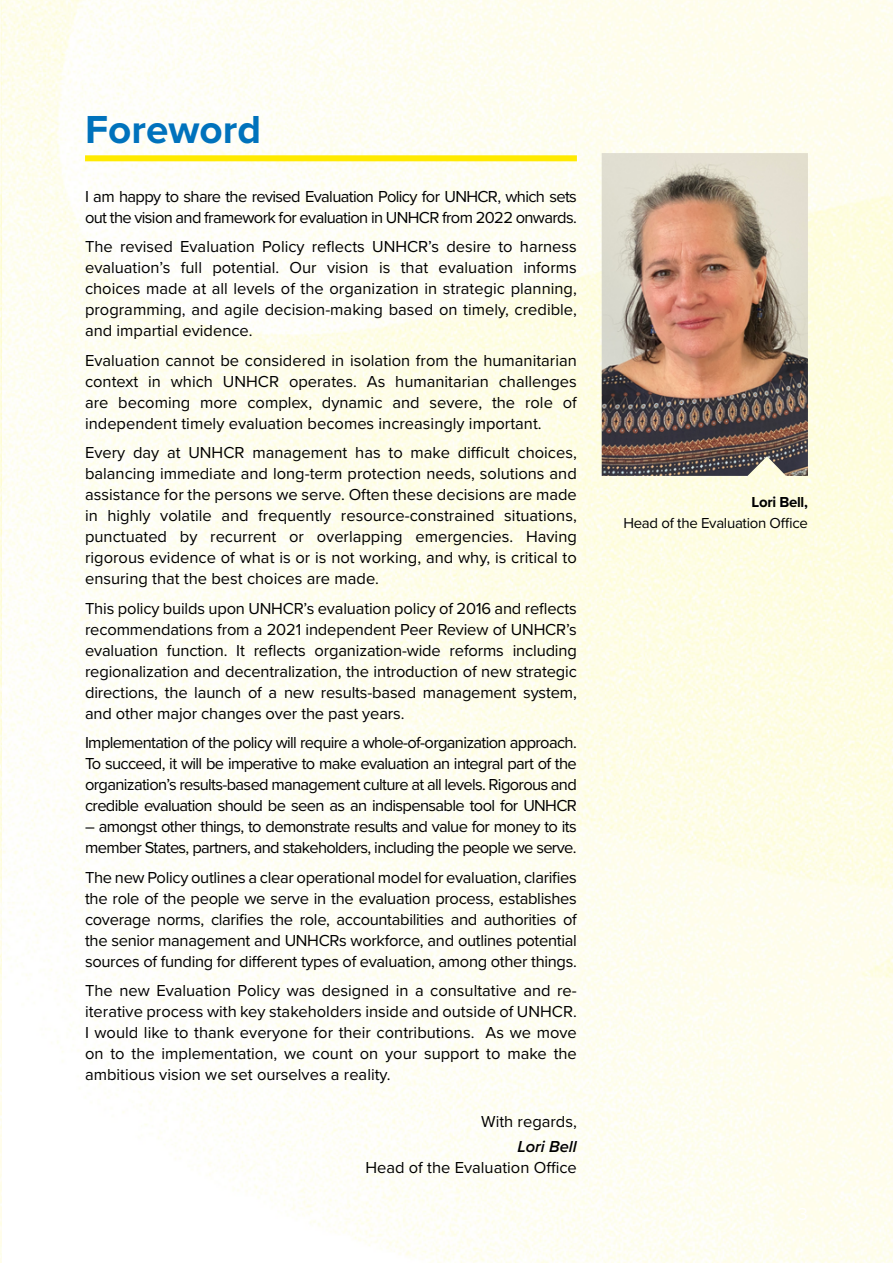
<style>
.page{position:relative;width:893px;height:1263px;background:#fff}
.page>*{position:absolute;margin:0;border:0;box-sizing:border-box;transform-origin:0 0}
.t1{font:700 40.5px "Proxima Nova";color:#0072bc}
.Body{font:16.5px/21px "Proxima Nova";letter-spacing:-.02em;color:#000;text-align:justify}
.Body-2{font:16.5px/21px "Proxima Nova";letter-spacing:-.04em;color:#000}
.Body-3{font:16.5px "Proxima Nova";color:#000}
.Body-4{font:italic 600 16.5px "Proxima Nova";color:#000}
.Body-5{font:15px/21px "Proxima Nova";letter-spacing:-.02em;color:#000;text-align:right}
.s1{font-weight:700}
</style>
<div class="page">
<img style="left:0;top:0;width:893px;height:1263px">
<div style="left:85px;top:155px;width:492px;height:6px;background:#ffea00"></div>
<img style="left:602px;top:153px;width:206px;height:323px">
<h1 class="t1" style="left:85px;top:99px;width:178px">Foreword</h1>
<p class="Body-2" style="left:85px;top:185px;width:493px">I am happy to share the revised Evaluation Policy for UNHCR, which sets out the vision and framework for evaluation in UNHCR from 2022 onwards.</p>
<p class="Body" style="left:85px;top:236px;width:493px">The revised Evaluation Policy reflects UNHCR’s desire to harness evaluation’s full potential. Our vision is that evaluation informs choices made at all levels of the organization in strategic planning, programming, and agile decision-making based on timely, credible, and impartial evidence.</p>
<p class="Body" style="left:85px;top:349px;width:493px">Evaluation cannot be considered in isolation from the humanitarian context in which UNHCR operates. As humanitarian challenges are becoming more complex, dynamic and severe, the role of independent timely evaluation becomes increasingly important.</p>
<p class="Body" style="left:85px;top:442px;width:493px">Every day at UNHCR management has to make difficult choices, balancing immediate and long-term protection needs, solutions and assistance for the persons we serve. Often these decisions are made in highly volatile and frequently resource-constrained situations, punctuated by recurrent or overlapping emergencies. Having rigorous evidence of what is or is not working, and why, is critical to ensuring that the best choices are made.</p>
<p class="Body" style="left:85px;top:597px;width:493px">This policy builds upon UNHCR’s evaluation policy of 2016 and reflects recommendations from a 2021 independent Peer Review of UNHCR’s evaluation function. It reflects organization-wide reforms including regionalization and decentralization, the introduction of new strategic directions, the launch of a new results-based management system, and other major changes over the past years.</p>
<p class="Body" style="left:85px;top:732px;width:493px">Implementation of the policy will require a whole-of-organization approach.<br>To succeed, it will be imperative to make evaluation an integral part of the organization’s results-based management culture at all levels. Rigorous and credible evaluation should be seen as an indispensable tool for UNHCR</p>
<p class="Body-2" style="left:85px;top:816px;width:493px">– amongst other things, to demonstrate results and value for money to its member States, partners, and stakeholders, including the people we serve.</p>
<p class="Body" style="left:85px;top:866px;width:493px">The new Policy outlines a clear operational model for evaluation, clarifies the role of the people we serve in the evaluation process, establishes coverage norms, clarifies the role, accountabilities and authorities of the senior management and UNHCRs workforce, and outlines potential sources of funding for different types of evaluation, among other things.</p>
<p class="Body" style="left:85px;top:980px;width:493px">The new Evaluation Policy was designed in a consultative and re&shy;iterative process with key stakeholders inside and outside of UNHCR.<br>I would like to thank everyone for their contributions. As we move on to the implementation, we count on your support to make the ambitious vision we set ourselves a reality.</p>
<p class="Body-3" style="left:481px;top:1109px;width:97px">With regards,</p>
<p class="Body-4" style="left:517px;top:1134px;width:61px">Lori Bell</p>
<p class="Body-3" style="left:365px;top:1155px;width:213px">Head of the Evaluation Office</p>
<p class="Body-5" style="left:623px;top:491px;width:186px"><span class="s1">Lori Bell,<br></span>Head of the Evaluation Office</p>
</div>
